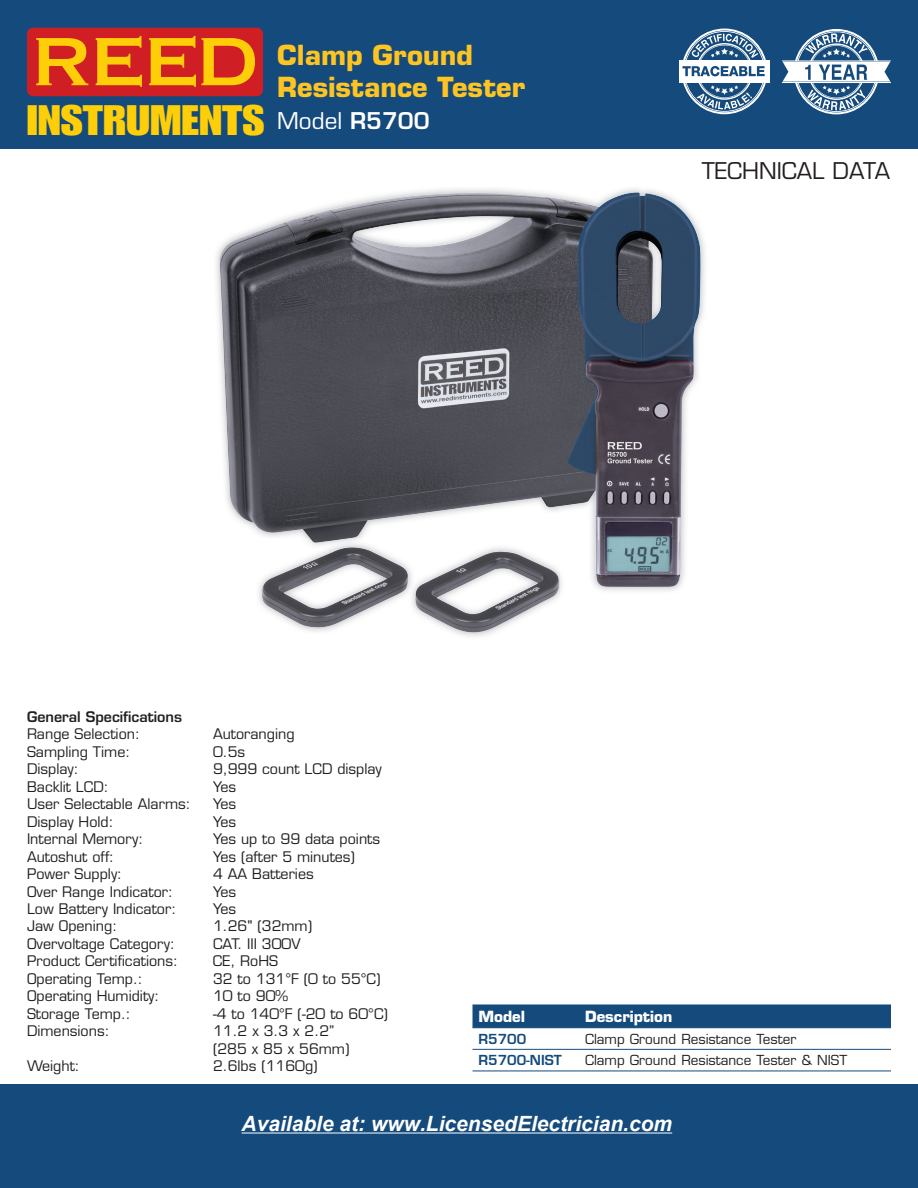
<style>
.page{position:relative;width:918px;height:1188px;background:#fff}
.page>*{position:absolute;margin:0;border:0;box-sizing:border-box;transform-origin:0 0}
.t1{font:41.7px "Impact LT Std";color:#fece08;scale:1.19 1}
.t2{font:700 27px/32.4px "Eurostile LT Std";color:#fec422}
.t3{font:22.5px "Eurostile LT Std";color:#231f20}
.t4{font:22.5px "Eurostile LT Std";color:#fff}
.t5{font:italic 700 21px "Arial";color:#fff}
.t6{font:700 15px "Eurostile LT Std";color:#fff}
.t7{font:14.25px/17.4px "Eurostile LT Std";color:#231f20}
.t8{font:600 14.25px "Eurostile LT Std";color:#231f20}
.t9{font:13.5px "Eurostile LT Std";color:#231f20}
.t10{font:600 13.5px "Eurostile LT Std";color:#144a7c}
.s1{font-weight:600}
</style>
<div class="page">
<div style="left:0;top:0;width:918px;height:148px;background:#144a7c"></div>
<div style="left:0;top:1085px;width:918px;height:103px;background:#144a7c"></div>
<svg style="left:782px;top:29px;width:109px;height:85px"></svg>
<div style="left:27px;top:28px;width:236px;height:68px;background:#d01e25;border-radius:6px"></div>
<svg style="left:36px;top:38px;width:52px;height:47px"></svg>
<svg style="left:96px;top:36px;width:46px;height:51px"></svg>
<svg style="left:149px;top:36px;width:106px;height:51px"></svg>
<div style="left:472px;top:1004px;width:419px;height:23px;background:#144a7c"></div>
<hr style="left:472px;top:1027px;width:107px;height:1px;background:#144a7c">
<hr style="left:579px;top:1027px;width:312px;height:1px;background:#144a7c">
<hr style="left:472px;top:1049px;width:107px;height:1px;background:#144a7c">
<hr style="left:579px;top:1049px;width:312px;height:1px;background:#144a7c">
<hr style="left:472px;top:1071px;width:107px;height:1px;background:#144a7c">
<hr style="left:579px;top:1071px;width:312px;height:1px;background:#144a7c">
<img style="left:216px;top:188px;width:489px;height:449px">
<img style="left:220px;top:192px;width:481px;height:436px">
<svg style="left:683px;top:83px;width:83px;height:31px"></svg>
<div style="left:679px;top:62px;width:91px;height:19px;background:#fff"></div>
<hr style="left:679px;top:60px;width:91px;height:1px;background:#fff">
<hr style="left:679px;top:82px;width:91px;height:1px;background:#fff">
<svg style="left:682px;top:29px;width:84px;height:47px"></svg>
<hr style="left:242px;top:1133px;width:430px;height:1px;background:#fff">
<h1 class="t1" style="left:27px;top:96px;width:201px">INSTRUMENTS</h1>
<h2 class="t2" style="left:277px;top:39px;width:249px">Clamp Ground<br>Resistance Tester</h2>
<h3 class="t4" style="left:277px;top:107px;width:154px">Model <span class="s1">R5700</span></h3>
<h3 class="t3" style="left:702px;top:157px;width:190px">TECHNICAL DATA</h3>
<p class="t8" style="left:27px;top:708px;width:156px">General Specifications</p>
<p class="t7" style="left:27px;top:725px;width:114px">Range Selection:</p>
<p class="t7" style="left:213px;top:725px;width:83px">Autoranging</p>
<p class="t7" style="left:27px;top:743px;width:105px">Sampling Time:</p>
<p class="t7" style="left:213px;top:743px;width:34px">0.5s</p>
<p class="t7" style="left:27px;top:760px;width:53px">Display:</p>
<p class="t7" style="left:213px;top:760px;width:170px">9,999 count LCD display</p>
<p class="t7" style="left:27px;top:778px;width:83px">Backlit LCD:</p>
<p class="t7" style="left:213px;top:778px;width:25px">Yes</p>
<p class="t7" style="left:27px;top:795px;width:165px">User Selectable Alarms:</p>
<p class="t7" style="left:213px;top:795px;width:25px">Yes</p>
<p class="t7" style="left:27px;top:813px;width:88px">Display Hold:</p>
<p class="t7" style="left:213px;top:813px;width:25px">Yes</p>
<p class="t7" style="left:27px;top:830px;width:118px">Internal Memory:</p>
<p class="t7" style="left:213px;top:830px;width:169px">Yes up to 99 data points</p>
<p class="t7" style="left:27px;top:848px;width:89px">Autoshut off:</p>
<p class="t7" style="left:213px;top:848px;width:144px">Yes (after 5 minutes)</p>
<p class="t7" style="left:27px;top:865px;width:97px">Power Supply:</p>
<p class="t7" style="left:213px;top:865px;width:102px">4 AA Batteries</p>
<p class="t7" style="left:27px;top:883px;width:148px">Over Range Indicator:</p>
<p class="t7" style="left:213px;top:883px;width:25px">Yes</p>
<p class="t7" style="left:27px;top:900px;width:151px">Low Battery Indicator:</p>
<p class="t7" style="left:213px;top:900px;width:25px">Yes</p>
<p class="t7" style="left:27px;top:918px;width:92px">Jaw Opening:</p>
<p class="t7" style="left:213px;top:918px;width:101px">1.26" (32mm)</p>
<p class="t7" style="left:27px;top:935px;width:149px">Overvoltage Category:</p>
<p class="t7" style="left:213px;top:935px;width:89px">CAT. III 300V</p>
<p class="t7" style="left:27px;top:953px;width:153px">Product Certifications:</p>
<p class="t7" style="left:213px;top:953px;width:67px">CE, RoHS</p>
<p class="t7" style="left:27px;top:970px;width:117px">Operating Temp.:</p>
<p class="t7" style="left:213px;top:970px;width:169px">32 to 131°F (0 to 55°C)</p>
<p class="t7" style="left:27px;top:988px;width:134px">Operating Humidity:</p>
<p class="t7" style="left:213px;top:988px;width:77px">10 to 90%</p>
<p class="t7" style="left:27px;top:1005px;width:105px">Storage Temp.:</p>
<p class="t7" style="left:213px;top:1005px;width:176px">-4 to 140°F (-20 to 60°C)</p>
<p class="t7" style="left:27px;top:1022px;width:84px">Dimensions:</p>
<p class="t7" style="left:213px;top:1022px;width:138px">11.2 x 3.3 x 2.2” (285 x 85 x 56mm)</p>
<p class="t7" style="left:27px;top:1057px;width:54px">Weight:</p>
<p class="t7" style="left:213px;top:1057px;width:106px">2.6lbs (1160g)</p>
<p class="t6" style="left:478px;top:1007px;width:48px">Model</p>
<p class="t6" style="left:585px;top:1007px;width:89px">Description</p>
<p class="t10" style="left:478px;top:1030px;width:49px">R5700</p>
<p class="t9" style="left:585px;top:1031px;width:213px">Clamp Ground Resistance Tester</p>
<p class="t10" style="left:478px;top:1052px;width:85px">R5700-NIST</p>
<p class="t9" style="left:585px;top:1052px;width:264px">Clamp Ground Resistance Tester &amp; NIST</p>
<h3 class="t5" style="left:242px;top:1110px;width:432px">Available at: www.LicensedElectrician.com</h3>
</div>
